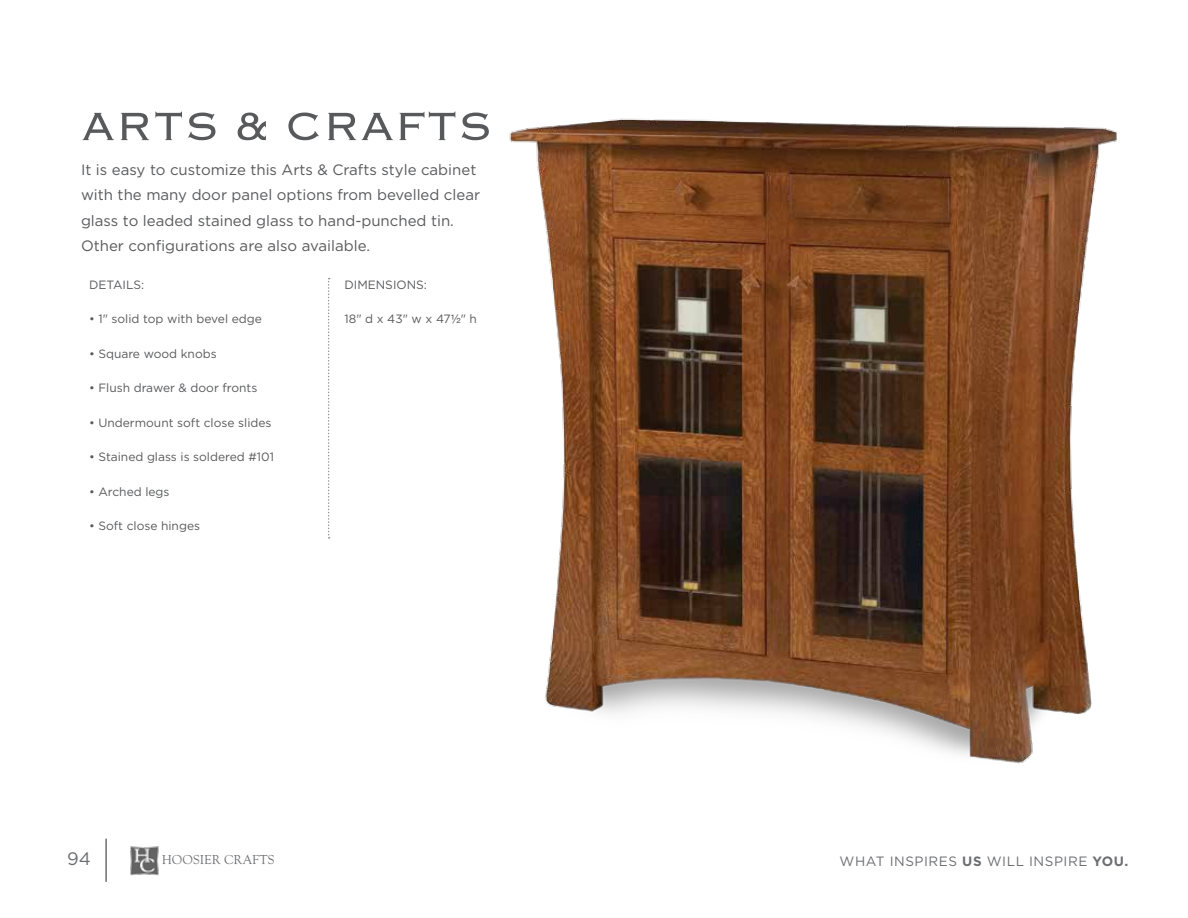
<style>
.page{position:relative;width:1188px;height:918px;background:#fff}
.page>*{position:absolute;margin:0;border:0;box-sizing:border-box;transform-origin:0 0}
.t1{font:300 51.75px "Copperplate";color:#58595b}
.t2{font:18px "Gotham";color:#6d6e71}
.t3{font:15px/25.5px "Gotham";color:#58595b}
.t4{font:13.5px "Gotham";letter-spacing:.04em;color:#6d6e71}
.t5{font:13.35px "Goudy Old Sty";color:#6d6e71}
.t6{font:12px "Gotham";color:#58595b}
.s1{font-family:"Helvetica Neue LT Std"}
.s2{font-weight:700}
</style>
<div class="page">
<svg style="left:328px;top:278px;width:2px;height:261px"></svg>
<img style="left:509px;top:118px;width:608px;height:646px">
<img style="left:130px;top:846px;width:29px;height:30px">
<hr style="left:105px;top:839px;width:2px;height:43px;background:#6d6e71">
<h1 class="t1" style="left:81px;top:92px;width:413px">ARTS &amp; CRAFTS</h1>
<p class="t3" style="left:81px;top:156px;width:401px">It is easy to customize this Arts &amp; Crafts style cabinet with the many door panel options from bevelled clear glass to leaded stained glass to hand-punched tin.<br>Other configurations are also available.</p>
<p class="t6" style="left:89px;top:278px;width:57px">DETAILS:</p>
<p class="t6" style="left:89px;top:312px;width:174px">• 1" solid top with bevel edge</p>
<p class="t6" style="left:89px;top:347px;width:129px">• Square wood knobs</p>
<p class="t6" style="left:89px;top:381px;width:170px">• Flush drawer &amp; door fronts</p>
<p class="t6" style="left:89px;top:416px;width:184px">• Undermount soft close slides</p>
<p class="t6" style="left:89px;top:450px;width:186px">• Stained glass is soldered #101</p>
<p class="t6" style="left:89px;top:485px;width:82px">• Arched legs</p>
<p class="t6" style="left:89px;top:519px;width:113px">• Soft close hinges</p>
<p class="t6" style="left:345px;top:278px;width:84px">DIMENSIONS:</p>
<p class="t6" style="left:345px;top:312px;width:134px">18" d x 43" w x 47<span class="s1">½</span>" h</p>
<h2 class="t2" style="left:67px;top:849px;width:25px">94</h2>
<p class="t5" style="left:162px;top:853px;width:114px">HOOSIER CRAFTS</p>
<p class="t4" style="left:840px;top:854px;width:290px">WHAT INSPIRES <span class="s2">US</span> WILL INSPIRE <span class="s2">YOU.</span></p>
</div>
